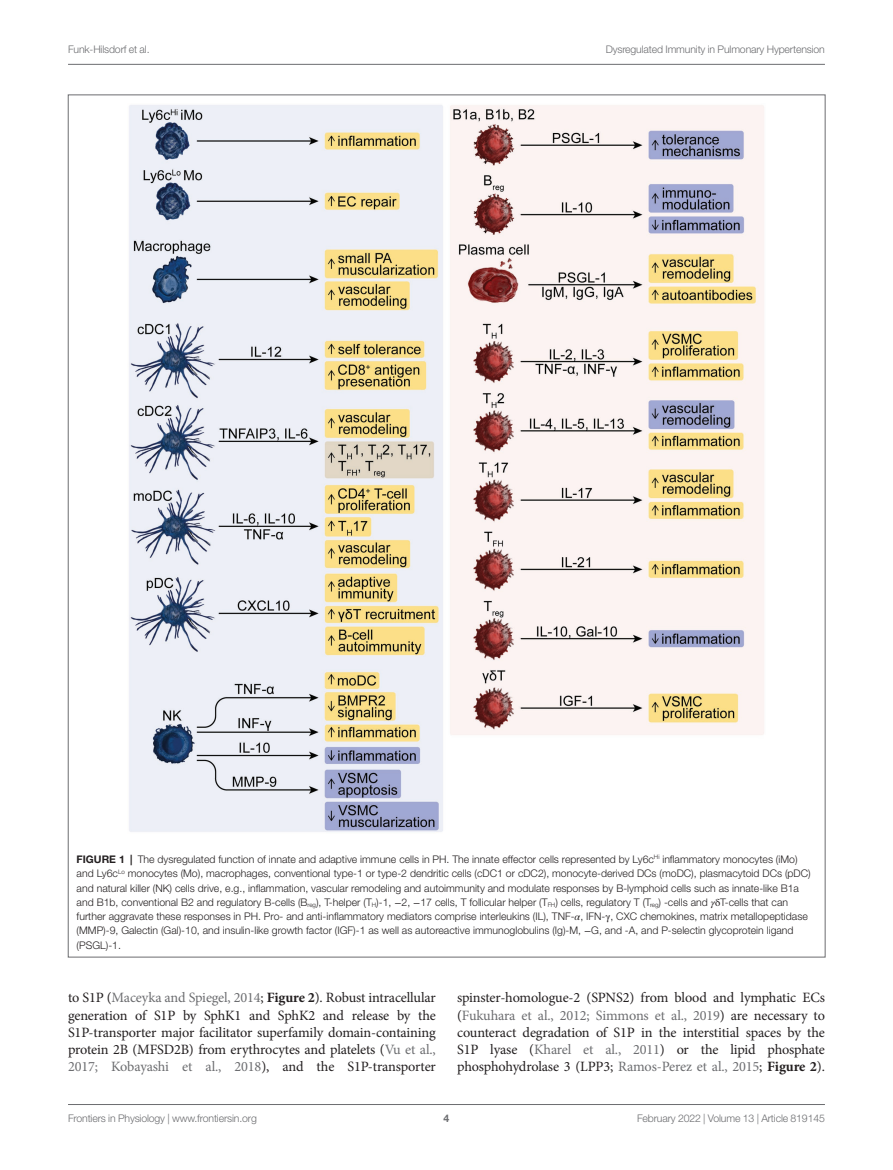
<style>
.page{position:relative;width:893px;height:1170px;background:#fff}
.page>*{position:absolute;margin:0;border:0;box-sizing:border-box;transform-origin:0 0}
.TEXT_FLUSH{font:14.25px/17.2px "Minion Pro";letter-spacing:-.01em;color:#231f20;text-align:justify}
.FIG_LEG{font:300 10.5px/14.2px "Helvetica Neue LT Std";color:#231f20}
.t1{font:300 10.5px "Helvetica Neue LT Std";letter-spacing:-.015em;color:#6c6d70}
.t2{font:700 10.5px "Helvetica Neue LT Std";color:#6c6d70}
.s1{font-weight:700}
.s2{font-family:"STIX General";font-weight:400}
.s3{font-family:"STIX General";font-weight:400;font-style:italic}
.s4{color:#6c6d70}
</style>
<div class="page">
<hr style="left:68px;top:64px;width:757px;height:1px;background:#6c6d70">
<hr style="left:68px;top:1104px;width:757px;height:1px;background:#6c6d70">
<img style="left:129px;top:105px;width:635px;height:727px">
<p class="t1" style="left:68px;top:42px;width:83px">Funk-Hilsdorf et al.</p>
<p class="t1" style="left:606px;top:42px;width:221px">Dysregulated Immunity in Pulmonary Hypertension</p>
<p class="FIG_LEG" style="left:77px;top:852px;width:736px"><span class="s1">FIGURE 1 |</span> The dysregulated function of innate and adaptive immune cells in PH. The innate effector cells represented by Ly6c<sup>Hi</sup> inflammatory monocytes (iMo) and Ly6c<sup>Lo</sup> monocytes (Mo), macrophages, conventional type-1 or type-2 dendritic cells (cDC1 or cDC2), monocyte-derived DCs (moDC), plasmacytoid DCs (pDC) and natural killer (NK) cells drive, e.g., inflammation, vascular remodeling and autoimmunity and modulate responses by B-lymphoid cells such as innate-like B1a and B1b, conventional B2 and regulatory B-cells (B<sub>reg</sub>), T-helper (T<sub>H</sub>)-1, <span class="s2">−</span>2, <span class="s2">−</span>17 cells, T follicular helper (T<sub>FH</sub>) cells, regulatory T (T<sub>reg</sub>) -cells and <span class="s3">γ</span><span class="s2">δ</span>T-cells that can further aggravate these responses in PH. Pro- and anti-inflammatory mediators comprise interleukins (IL), TNF-<span class="s3">α</span>, IFN-<span class="s2">γ</span>, CXC chemokines, matrix metallopeptidase (MMP)-9, Galectin (Gal)-10, and insulin-like growth factor (IGF)-1 as well as autoreactive immunoglobulins (Ig)-M, <span class="s2">−</span>G, and -A, and P-selectin glycoprotein ligand (PSGL)-1.</p>
<p class="TEXT_FLUSH" style="left:68px;top:989px;width:369px">to S1P (<span class="s4">Maceyka and Spiegel, 2014</span>; <span class="s1">Figure 2</span>). Robust intracellular generation of S1P by SphK1 and SphK2 and release by the S1P-transporter major facilitator superfamily domain-containing protein 2B (MFSD2B) from erythrocytes and platelets (<span class="s4">Vu et al., 2017; Kobayashi et al., 2018</span>), and the S1P-transporter</p>
<p class="TEXT_FLUSH" style="left:457px;top:989px;width:369px">spinster-homologue-2 (SPNS2) from blood and lymphatic ECs (<span class="s4">Fukuhara et al., 2012; Simmons et al., 2019</span>) are necessary to counteract degradation of S1P in the interstitial spaces by the S1P lyase (<span class="s4">Kharel et al., 2011</span>) or the lipid phosphate phosphohydrolase 3 (LPP3; <span class="s4">Ramos-Perez et al., 2015</span>; <span class="s1">Figure 2</span>).</p>
<p class="t1" style="left:68px;top:1111px;width:190px">Frontiers in Physiology | www.frontiersin.org</p>
<p class="t2" style="left:444px;top:1111px;width:7px">4</p>
<p class="t1" style="left:637px;top:1111px;width:189px">February 2022 | Volume 13 | Article 819145</p>
</div>
